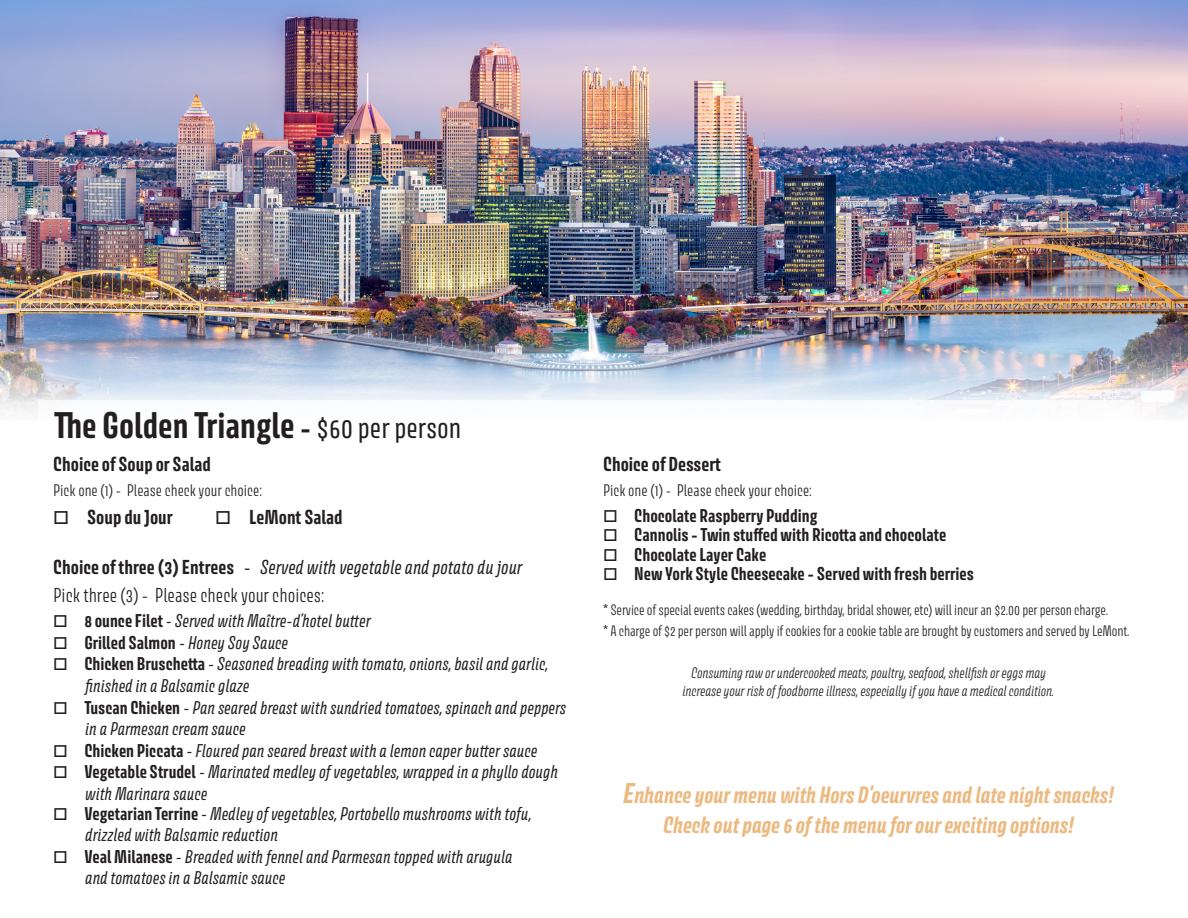
<style>
.page{position:relative;width:1188px;height:918px;background:#fff}
.page>*{position:absolute;margin:0;border:0;box-sizing:border-box;transform-origin:0 0}
.t1{font:700 33px "Avory IPE";color:#231f20}
.t2{font:italic 700 21px/30px "Avory IPE";color:#ecb981;text-align:center}
.t3{font:italic 18px "Avory IPE";color:#231f20}
.t4{font:700 18px "Avory IPE";color:#231f20}
.t5{font:300 18px "Avory IPE";color:#231f20}
.t6{font:italic 16.5px/21.6px "Avory IPE";color:#231f20}
.t7{font:700 16.5px "Avory IPE";color:#231f20}
.t8{font:300 15px "Avory IPE";color:#231f20}
.t9{font:300 13.5px "Avory IPE";letter-spacing:-.01em;color:#231f20}
.t10{font:italic 300 13.5px/18px "Avory IPE";letter-spacing:-.01em;color:#231f20;text-align:center}
.s1{font-size:27px}
.s2{font-weight:400;font-size:27px}
.s3{font-weight:700;font-style:normal}
.s4{font-style:normal}
.s5{font-size:25.5px}
</style>
<div class="page">
<img style="left:0;top:0;width:1188px;height:416px">
<div style="left:39px;top:400px;width:1095px;height:483px;background:#fff"></div>
<p class="t1" style="left:54px;top:404px;width:409px">The Golden Triangle <span class="s1">-</span> <span class="s2">$60 per person</span></p>
<p class="t4" style="left:53px;top:452px;width:159px">Choice of Soup or Salad</p>
<p class="t8" style="left:53px;top:480px;width:210px">Pick one (1) - Please check your choice:</p>
<p class="t4" style="left:53px;top:505px;width:121px">□ Soup du Jour</p>
<p class="t4" style="left:215px;top:505px;width:129px">□ LeMont Salad</p>
<p class="t3" style="left:53px;top:556px;width:471px"><span class="s3">Choice of three (3) Entrees</span> <span class="s4">-</span> Served with vegetable and potato du jour</p>
<p class="t5" style="left:53px;top:584px;width:273px">Pick three (3) - Please check your choices:</p>
<p class="t6" style="left:53px;top:610px;width:319px">□ <span class="s3">8 ounce Filet</span> - Served with Maître-d’hotel butter</p>
<p class="t6" style="left:53px;top:632px;width:237px">□ <span class="s3">Grilled Salmon</span> - Honey Soy Sauce</p>
<p class="t6" style="left:85px;top:653px;width:464px;text-indent:-32px">□ <span class="s3">Chicken Bruschetta</span> - Seasoned breading with tomato, onions, basil and garlic, finished in a Balsamic glaze</p>
<p class="t6" style="left:85px;top:697px;width:482px;text-indent:-32px">□ <span class="s3">Tuscan Chicken</span> - Pan seared breast with sundried tomatoes, spinach and peppers in a Parmesan cream sauce</p>
<p class="t6" style="left:53px;top:740px;width:486px">□ <span class="s3">Chicken Piccata</span> - Floured pan seared breast with a lemon caper butter sauce</p>
<p class="t6" style="left:85px;top:761px;width:474px;text-indent:-32px">□ <span class="s3">Vegetable Strudel</span> - Marinated medley of vegetables, wrapped in a phyllo dough with Marinara sauce</p>
<p class="t6" style="left:85px;top:803px;width:448px;text-indent:-32px">□ <span class="s3">Vegetarian Terrine</span> - Medley of vegetables, Portobello mushrooms with tofu, drizzled with Balsamic reduction</p>
<p class="t6" style="left:85px;top:846px;width:429px;text-indent:-32px">□ <span class="s3">Veal Milanese</span> - Breaded with fennel and Parmesan topped with arugula and tomatoes in a Balsamic sauce</p>
<p class="t4" style="left:603px;top:452px;width:120px">Choice of Dessert</p>
<p class="t8" style="left:603px;top:480px;width:210px">Pick one (1) - Please check your choice:</p>
<p class="t7" style="left:603px;top:505px;width:216px">□ Chocolate Raspberry Pudding</p>
<p class="t7" style="left:603px;top:524px;width:345px">□ Cannolis - Twin stuffed with Ricotta and chocolate</p>
<p class="t7" style="left:603px;top:544px;width:165px">□ Chocolate Layer Cake</p>
<p class="t7" style="left:603px;top:563px;width:373px">□ New York Style Cheesecake - Served with fresh berries</p>
<p class="t9" style="left:603px;top:601px;width:507px">* Service of special events cakes (wedding, birthday, bridal shower, etc) will incur an $2.00 per person charge.</p>
<p class="t9" style="left:603px;top:622px;width:528px">* A charge of $2 per person will apply if cookies for a cookie table are brought by customers and served by LeMont.</p>
<p class="t10" style="left:683px;top:664px;width:373px">Consuming raw or undercooked meats, poultry, seafood, shellfish or eggs may increase your risk of foodborne illness, especially if you have a medical condition.</p>
<p class="t2" style="left:623px;top:780px;width:492px"><span class="s5">E</span>nhance your menu with Hors D’oeurvres and late night snacks!<br>Check out page 6 of the menu for our exciting options!</p>
</div>
